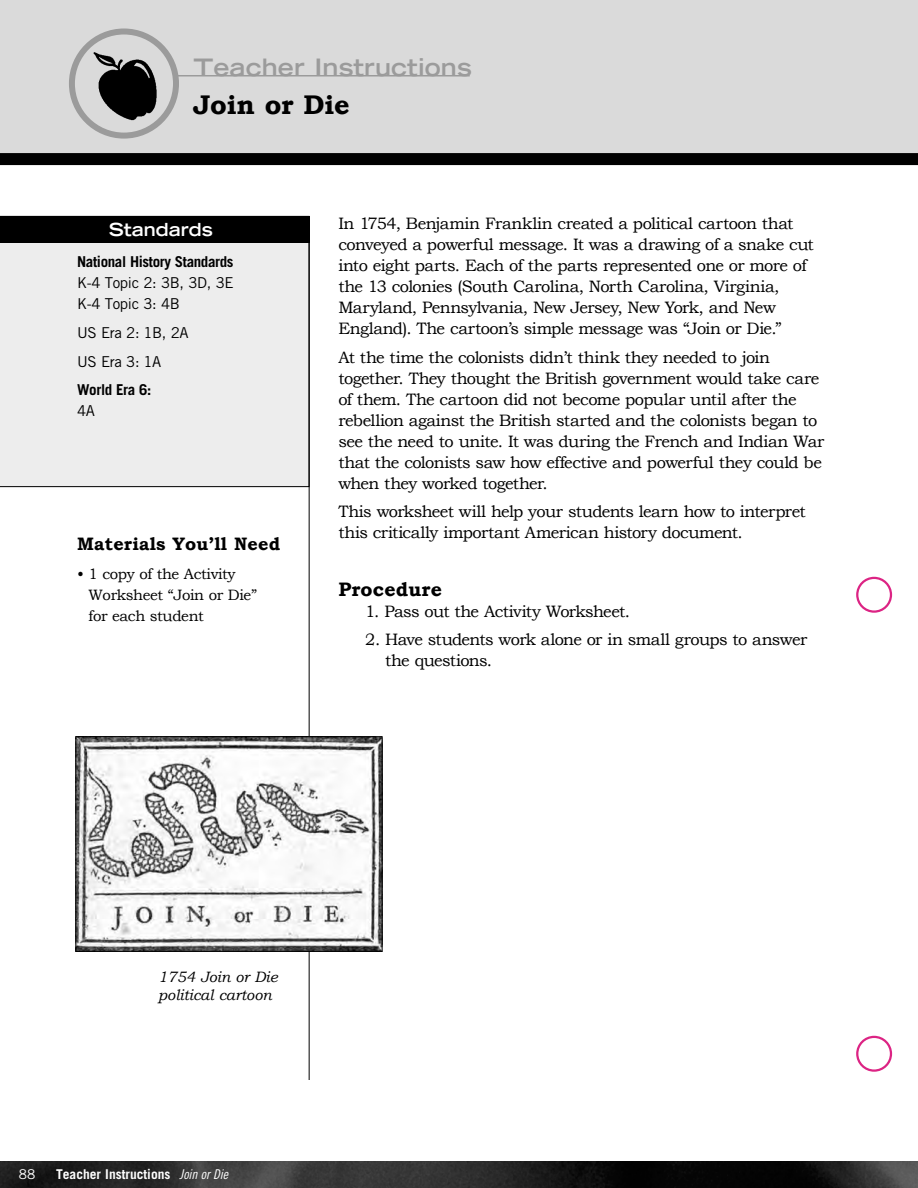
<style>
.page{position:relative;width:918px;height:1188px;background:#fff}
.page>*{position:absolute;margin:0;border:0;box-sizing:border-box;transform-origin:0 0}
.t1{font:700 27px "Bookman Old Style";letter-spacing:-.005em;color:#000}
.t2{font:700 expanded 24px "Trade Gothic LT Std";letter-spacing:.005em;color:#9b9b9b}
.t3{font:700 19.5px "Bookman Old Style";letter-spacing:.01em;color:#000}
.t4{font:700 18px "Bookman Old Style";letter-spacing:.01em;color:#000}
.t5{font:700 expanded 18px "Trade Gothic LT Std";color:#fff}
.t6{font:16.5px/21px "Bookman Old Style";letter-spacing:-.035em;color:#000}
.t7{font:15px/21px "Trade Gothic LT Std";letter-spacing:-.025em;color:#000}
.t8{font:15px/21px "Bookman Old Style";letter-spacing:-.025em;color:#000}
.t9{font:700 15px "Trade Gothic LT Std";letter-spacing:-.025em;color:#000}
.t10{font:italic 15px/18px "Bookman Old Style";color:#000}
.t11{font:700 13.5px "Trade Gothic LT Std";color:#fff}
.t12{font:13.5px "Trade Gothic LT Std";color:#fff}
.s1{font-family:"Trade Gothic LT Std Cn 18 Obl";font-weight:400}
</style>
<div class="page">
<img style="left:0;top:1161px;width:918px;height:27px">
<svg style="left:855px;top:165px;width:38px;height:907px"></svg>
<div style="left:0;top:243px;width:309px;height:244px;background:#ededed"></div>
<hr style="left:309px;top:216px;width:1px;height:864px;background:#000">
<div style="left:0;top:216px;width:309px;height:27px;background:#000"></div>
<img style="left:77px;top:738px;width:303px;height:212px">
<div style="left:75px;top:736px;width:307px;height:216px;border:1px solid #000"></div>
<div style="left:0;top:0;width:918px;height:162px;background:#dadada"></div>
<div style="left:0;top:153px;width:918px;height:12px;background:#000"></div>
<hr style="left:176px;top:75px;width:294px;height:1px;background:#9b9b9b">
<img style="left:72px;top:42px;width:104px;height:90px">
<div style="left:69px;top:29px;width:110px;height:110px;border:6px solid #9b9b9b;border-radius:50%"></div>
<h2 class="t2" style="left:193px;top:52px;width:280px">Teacher Instructions</h2>
<h1 class="t1" style="left:193px;top:89px;width:158px">Join or Die</h1>
<p class="t5" style="left:109px;top:218px;width:105px">Standards</p>
<p class="t9" style="left:77px;top:253px;width:158px">National History Standards</p>
<p class="t7" style="left:77px;top:272px;width:158px">K-4 Topic 2: 3B, 3D, 3E<br>K-4 Topic 3: 4B</p>
<p class="t7" style="left:77px;top:318px;width:113px;line-height:28.5px">US Era 2: 1B, 2A<br>US Era 3: 1A</p>
<p class="t9" style="left:77px;top:381px;width:76px">World Era 6:</p>
<p class="t7" style="left:77px;top:400px;width:19px">4A</p>
<p class="t4" style="left:77px;top:534px;width:205px">Materials You’ll Need</p>
<p class="t8" style="left:89px;top:563px;width:170px;text-indent:-11px">• 1 copy of the Activity<br>Worksheet “Join or Die” for each student</p>
<p class="t6" style="left:338px;top:213px;width:477px">In 1754, Benjamin Franklin created a political cartoon that conveyed a powerful message. It was a drawing of a snake cut into eight parts. Each of the parts represented one or more of the 13 colonies (South Carolina, North Carolina, Virginia, Maryland, Pennsylvania, New Jersey, New York, and New England). The cartoon’s simple message was “Join or Die.”</p>
<p class="t6" style="left:338px;top:347px;width:488px">At the time the colonists didn’t think they needed to join together. They thought the British government would take care of them. The cartoon did not become popular until after the rebellion against the British started and the colonists began to see the need to unite. It was during the French and Indian War that the colonists saw how effective and powerful they could be when they worked together.</p>
<p class="t6" style="left:338px;top:501px;width:469px">This worksheet will help your students learn how to interpret this critically important American history document.</p>
<p class="t3" style="left:338px;top:577px;width:105px">Procedure</p>
<p class="t6" style="left:365px;top:600px;width:266px">1. Pass out the Activity Worksheet.</p>
<p class="t6" style="left:385px;top:629px;width:424px;text-indent:-20px">2. Have students work alone or in small groups to answer the questions.</p>
<p class="t10" style="left:158px;top:968px;width:121px">1754 Join or Die political cartoon</p>
<p class="t12" style="left:19px;top:1166px;width:18px">88</p>
<p class="t11" style="left:56px;top:1166px;width:174px">Teacher Instructions <span class="s1">Join or Die</span></p>
</div>
